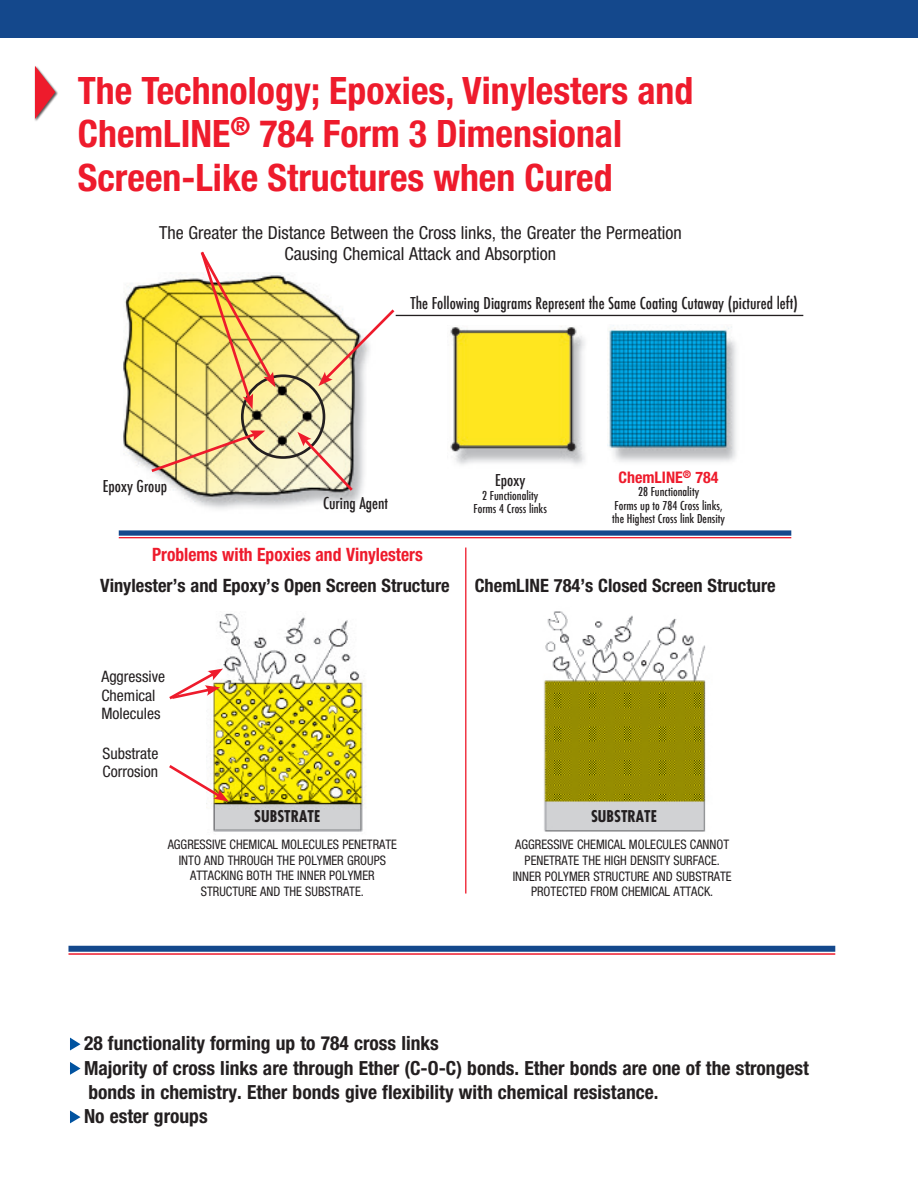
<style>
.page{position:relative;width:918px;height:1188px;background:#fff}
.page>*{position:absolute;margin:0;border:0;box-sizing:border-box;transform-origin:0 0}
.t1{font:700 condensed 37.8px/43.5px "Helvetica Neue LT Std";color:#ee1b2c}
.properties{font:700 condensed 19.5px/24.3px "Helvetica Neue LT Std";color:#231f20}
.t2{font:700 condensed 18.45px "Helvetica Neue LT Std";color:#231f20}
.subheads{font:700 condensed 18.45px "Helvetica Neue LT Std";color:#ee1b2c;scale:.95 1}
.t3{font:condensed 18px/21px "Helvetica Neue LT Std";color:#231f20;text-align:center}
.t4{font:500 condensed 15.9px "Futura";color:#231f20}
.t5{font:700 condensed 15.9px "Helvetica Neue LT Std";color:#ee1b2c}
.t6{font:condensed 15.75px/18.5px "Helvetica Neue LT Std";color:#231f20}
.t7{font:700 condensed 15.75px "Futura";color:#231f20}
.t8{font:condensed 13.2px/15.8px "Helvetica Neue LT Std";color:#231f20;text-align:center;scale:.95 1}
.t9{font:500 condensed 12px/13.4px "Futura";color:#231f20}
</style>
<div class="page">
<div style="left:0;top:0;width:918px;height:37px;background:#14488c"></div>
<svg style="left:70px;top:1038px;width:11px;height:12px"></svg>
<svg style="left:70px;top:1062px;width:11px;height:13px"></svg>
<svg style="left:70px;top:1110px;width:11px;height:13px"></svg>
<div style="left:68px;top:946px;width:767px;height:6px;background:#14488c"></div>
<hr style="left:68px;top:953px;width:767px;height:2px;background:#ee1b2c">
<div style="left:34px;top:65px;width:25px;height:57px;background:#231f20;opacity:.75"></div>
<svg style="left:35px;top:66px;width:20px;height:53px"></svg>
<div style="left:119px;top:530px;width:672px;height:6px;background:#14488c"></div>
<hr style="left:119px;top:537px;width:672px;height:1px;background:#ee1b2c">
<hr style="left:465px;top:548px;width:1px;height:346px;background:#ee1b2c">
<img style="left:210px;top:613px;width:154px;height:219px">
<img style="left:543px;top:611px;width:163px;height:221px">
<svg style="left:169px;top:762px;width:60px;height:40px"></svg>
<svg style="left:169px;top:669px;width:54px;height:33px"></svg>
<img style="left:123px;top:273px;width:242px;height:236px">
<img style="left:450px;top:326px;width:135px;height:139px">
<img style="left:607px;top:325px;width:130px;height:137px">
<div style="left:241px;top:374px;width:84px;height:85px;border:3px solid #231f20;border-radius:50%"></div>
<hr style="left:396px;top:315px;width:407px;height:1px;background:#231f20">
<img style="left:198px;top:251px;width:77px;height:158px">
<svg style="left:318px;top:307px;width:79px;height:79px"></svg>
<svg style="left:149px;top:430px;width:116px;height:44px;background:#e7ce91"></svg>
<svg style="left:297px;top:432px;width:58px;height:62px;background:#d1c0ad"></svg>
<p class="t1" style="left:78px;top:68px;width:617px">The Technology; Epoxies, Vinylesters and<br>ChemLINE<sup>®</sup> 784 Form 3 Dimensional<br>Screen-Like Structures when Cured</p>
<p class="t3" style="left:159px;top:223px;width:524px">The Greater the Distance Between the Cross links, the Greater the Permeation<br>Causing Chemical Attack and Absorption</p>
<p class="t4" style="left:103px;top:476px;width:66px">Epoxy Group</p>
<p class="t4" style="left:410px;top:293px;width:389px">The Following Diagrams Represent the Same Coating Cutaway (pictured left)</p>
<p class="t4" style="left:323px;top:493px;width:67px">Curing Agent</p>
<p class="t4" style="left:495px;top:470px;width:32px">Epoxy</p>
<p class="t9" style="left:482px;top:489px;width:58px">2 Functionality</p>
<p class="t9" style="left:474px;top:502px;width:75px">Forms 4 Cross links</p>
<p class="t5" style="left:619px;top:468px;width:102px">ChemLINE<sup>®</sup> 784</p>
<p class="t9" style="left:638px;top:485px;width:63px">28 Functionality</p>
<p class="t9" style="left:612px;top:499px;width:114px">Forms up to 784 Cross links, the Highest Cross link Density</p>
<p class="subheads" style="left:152px;top:543px;width:286px">Problems with Epoxies and Vinylesters</p>
<p class="t2" style="left:100px;top:574px;width:351px">Vinylester’s and Epoxy’s Open Screen Structure</p>
<p class="t2" style="left:475px;top:574px;width:303px">ChemLINE 784’s Closed Screen Structure</p>
<p class="t6" style="left:101px;top:667px;width:65px">Aggressive<br>Chemical<br>Molecules</p>
<p class="t6" style="left:103px;top:744px;width:57px">Substrate<br>Corrosion</p>
<p class="t7" style="left:254px;top:807px;width:68px">SUBSTRATE</p>
<p class="t7" style="left:591px;top:807px;width:68px">SUBSTRATE</p>
<p class="t8" style="left:168px;top:836px;width:243px">AGGRESSIVE CHEMICAL MOLECULES PENETRATE<br>INTO AND THROUGH THE POLYMER GROUPS<br>ATTACKING BOTH THE INNER POLYMER</p>
<p class="t8" style="left:201px;top:884px;width:173px">STRUCTURE AND THE SUBSTRATE.</p>
<p class="t8" style="left:513px;top:836px;width:232px">AGGRESSIVE CHEMICAL MOLECULES CANNOT<br>PENETRATE THE HIGH DENSITY SURFACE.<br>INNER POLYMER STRUCTURE AND SUBSTRATE</p>
<p class="t8" style="left:531px;top:884px;width:193px">PROTECTED FROM CHEMICAL ATTACK.</p>
<p class="properties" style="left:84px;top:1031px;width:356px">28 functionality forming up to 784 cross links</p>
<p class="properties" style="left:84px;top:1055px;width:726px">Majority of cross links are through Ether (C-O-C) bonds. Ether bonds are one of the strongest bonds in chemistry. Ether bonds give flexibility with chemical resistance.</p>
<p class="properties" style="left:84px;top:1104px;width:125px">No ester groups</p>
</div>
